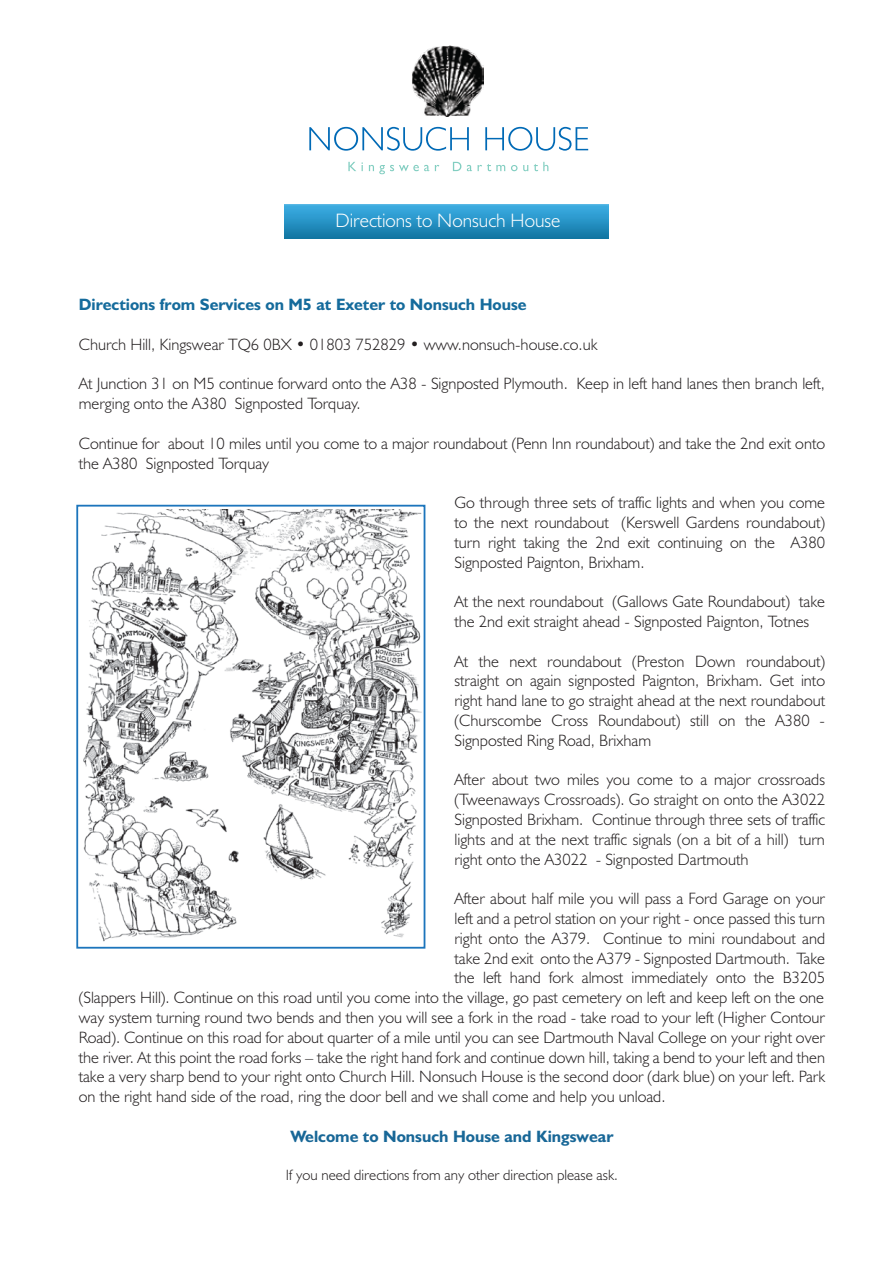
<style>
.page{position:relative;width:893px;height:1263px;background:#fff}
.page>*{position:absolute;margin:0;border:0;box-sizing:border-box;transform-origin:0 0}
.t1{font:300 19.5px "Humanist 521 BT";color:#fff}
.t2{font:300 16.5px/19.8px "Humanist 521 BT";color:#231f20}
.t3{font:700 16.5px "Humanist 521 BT";color:#156b9c}
.t4{font:700 16.5px "Humanist 521 BT";color:#186797}
.t5{font:300 15px "Humanist 521 BT";color:#231f20}
</style>
<div class="page">
<img style="left:412px;top:45px;width:71px;height:71px">
<svg style="left:348px;top:162px;width:15px;height:9px"></svg>
<svg style="left:369px;top:165px;width:60px;height:9px"></svg>
<svg style="left:435px;top:165px;width:4px;height:6px"></svg>
<svg style="left:453px;top:162px;width:8px;height:9px"></svg>
<svg style="left:467px;top:165px;width:5px;height:6px"></svg>
<svg style="left:478px;top:164px;width:27px;height:7px"></svg>
<svg style="left:511px;top:165px;width:6px;height:6px"></svg>
<svg style="left:523px;top:165px;width:5px;height:6px"></svg>
<svg style="left:534px;top:162px;width:14px;height:9px"></svg>
<svg style="left:309px;top:127px;width:160px;height:24px"></svg>
<svg style="left:485px;top:127px;width:103px;height:24px"></svg>
<img style="left:285px;top:204px;width:323px;height:35px">
<img style="left:83px;top:510px;width:339px;height:432px">
<div style="left:76px;top:505px;width:349px;height:444px;border:2px solid #1c75bc"></div>
<p class="t1" style="left:336px;top:208px;width:227px">Directions to Nonsuch House</p>
<p class="t3" style="left:79px;top:294px;width:449px">Directions from Services on M5 at Exeter to Nonsuch House</p>
<p class="t2" style="left:79px;top:334px;width:520px">Church Hill, Kingswear TQ6 0BX • 01803 752829 • www.nonsuch-house.co.uk</p>
<p class="t2" style="left:79px;top:373px;width:748px">At Junction 31 on M5 continue forward onto the A38 - Signposted Plymouth. Keep in left hand lanes then branch left, merging onto the A380 Signposted Torquay.</p>
<p class="t2" style="left:79px;top:433px;width:748px">Continue for about 10 miles until you come to a major roundabout (Penn Inn roundabout) and take the 2nd exit onto the A380 Signposted Torquay</p>
<p class="t2" style="left:454px;top:492px;width:372px;text-align:justify">Go through three sets of traffic lights and when you come to the next roundabout (Kerswell Gardens roundabout) turn right taking the 2nd exit continuing on the A380<br>Signposted Paignton, Brixham.</p>
<p class="t2" style="left:454px;top:591px;width:372px">At the next roundabout (Gallows Gate Roundabout) take the 2nd exit straight ahead - Signposted Paignton, Totnes</p>
<p class="t2" style="left:454px;top:651px;width:372px;text-align:justify">At the next roundabout (Preston Down roundabout) straight on again signposted Paignton, Brixham. Get into right hand lane to go straight ahead at the next roundabout (Churscombe Cross Roundabout) still on the A380 - Signposted Ring Road, Brixham</p>
<p class="t2" style="left:454px;top:769px;width:372px;text-align:justify">After about two miles you come to a major crossroads (Tweenaways Crossroads). Go straight on onto the A3022<br>Signposted Brixham. Continue through three sets of traffic lights and at the next traffic signals (on a bit of a hill) turn right onto the A3022 - Signposted Dartmouth</p>
<p class="t2" style="left:454px;top:888px;width:372px">After about half mile you will pass a Ford Garage on your</p>
<p class="t2" style="left:454px;top:908px;width:372px">left and a petrol station on your right - once passed this turn</p>
<p class="t2" style="left:454px;top:928px;width:372px">right onto the A379. Continue to mini roundabout and</p>
<p class="t2" style="left:454px;top:948px;width:372px">take 2nd exit onto the A379 - Signposted Dartmouth. Take</p>
<p class="t2" style="left:454px;top:967px;width:372px">the left hand fork almost immediately onto the B3205</p>
<p class="t2" style="left:79px;top:987px;width:747px">(Slappers Hill). Continue on this road until you come into the village, go past cemetery on left and keep left on the one</p>
<p class="t2" style="left:79px;top:1007px;width:748px">way system turning round two bends and then you will see a fork in the road - take road to your left (Higher Contour</p>
<p class="t2" style="left:79px;top:1027px;width:748px">Road). Continue on this road for about quarter of a mile until you can see Dartmouth Naval College on your right over</p>
<p class="t2" style="left:79px;top:1047px;width:748px">the river. At this point the road forks – take the right hand fork and continue down hill, taking a bend to your left and then</p>
<p class="t2" style="left:79px;top:1066px;width:748px">take a very sharp bend to your right onto Church Hill. Nonsuch House is the second door (dark blue) on your left. Park</p>
<p class="t2" style="left:79px;top:1086px;width:588px">on the right hand side of the road, ring the door bell and we shall come and help you unload.</p>
<p class="t4" style="left:290px;top:1126px;width:325px">Welcome to Nonsuch House and Kingswear</p>
<p class="t5" style="left:286px;top:1165px;width:334px">If you need directions from any other direction please ask.</p>
</div>
